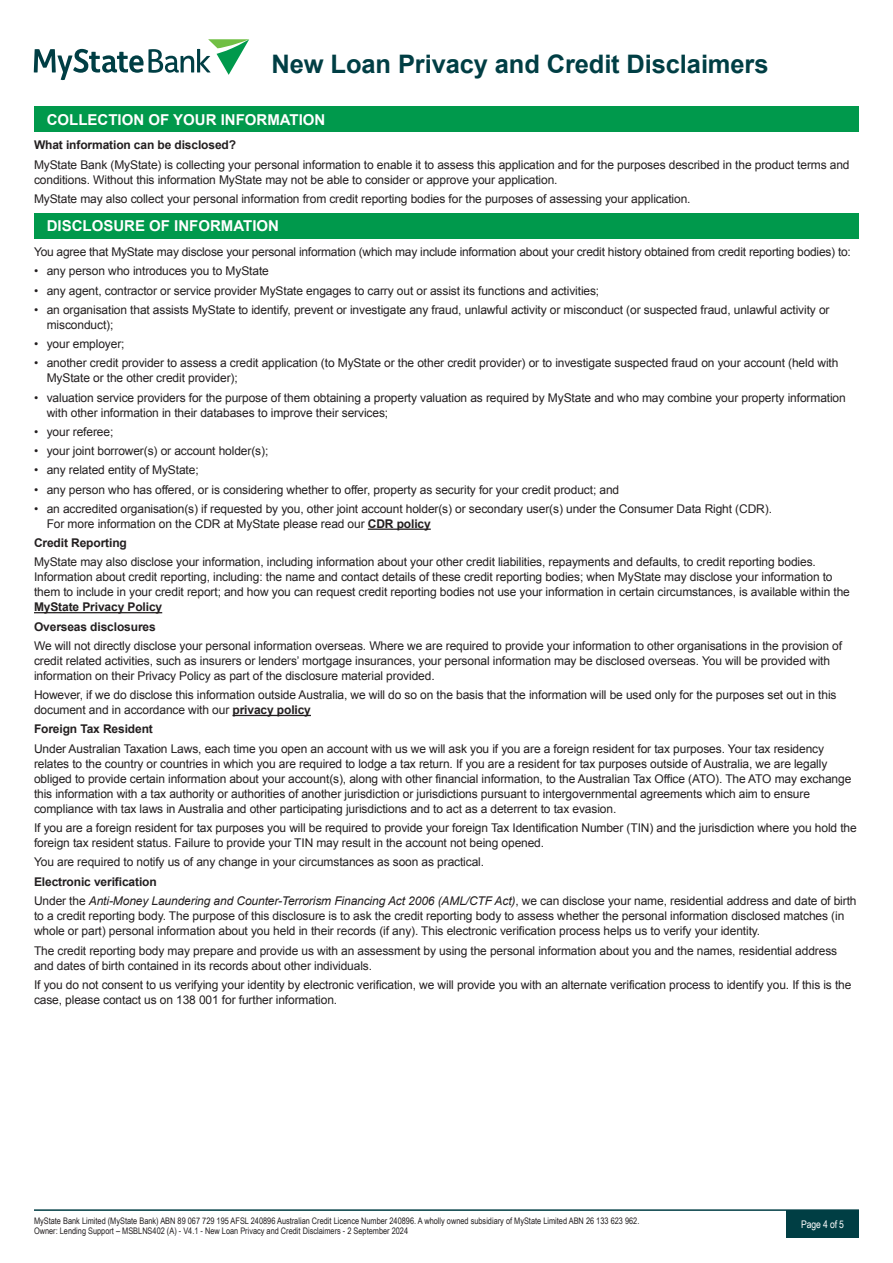
<style>
.page{position:relative;width:893px;height:1263px;background:#fff}
.page>*{position:absolute;margin:0;border:0;box-sizing:border-box;transform-origin:0 0}
.t1{font:700 25.5px "Arial";letter-spacing:-.005em;color:#003e44}
.t2{font:700 15px "Arial";color:#fff}
.Sub_Heading{font:12px/15px "Arial";letter-spacing:-.01em;color:#231f20}
.Sub_Heading-2{font:700 12px "Arial";letter-spacing:-.01em;color:#231f20}
.Bold{font:700 12px "Arial";letter-spacing:-.01em;color:#231f20}
.t3{font:10.5px "Arial Narrow";letter-spacing:-.01em;color:#fff}
.t4{font:9px/10.5px "Arial Narrow";color:#231f20}
.s1{font-weight:700}
.s2{font-style:italic}
</style>
<div class="page">
<svg style="left:34px;top:39px;width:215px;height:41px"></svg>
<hr style="left:34px;top:1209px;width:825px;height:2px;background:#003e44">
<div style="left:786px;top:1210px;width:73px;height:28px;background:#003e44"></div>
<hr style="left:368px;top:528px;width:63px;height:2px;background:#231f20">
<hr style="left:34px;top:612px;width:128px;height:1px;background:#231f20">
<hr style="left:232px;top:715px;width:79px;height:1px;background:#231f20">
<div style="left:34px;top:106px;width:825px;height:26px;background:#00994c"></div>
<div style="left:34px;top:213px;width:825px;height:26px;background:#00994c"></div>
<h1 class="t1" style="left:272px;top:47px;width:498px">New Loan Privacy and Credit Disclaimers</h1>
<p class="t2" style="left:47px;top:109px;width:280px">COLLECTION OF YOUR INFORMATION</p>
<p class="Sub_Heading-2" style="left:34px;top:137px;width:204px">What information can be disclosed?</p>
<p class="Sub_Heading" style="left:34px;top:157px;width:817px">MyState Bank (MyState) is collecting your personal information to enable it to assess this application and for the purposes described in the product terms and conditions. Without this information MyState may not be able to consider or approve your application.</p>
<p class="Sub_Heading" style="left:34px;top:191px;width:658px">MyState may also collect your personal information from credit reporting bodies for the purposes of assessing your application.</p>
<p class="t2" style="left:47px;top:216px;width:234px">DISCLOSURE OF INFORMATION</p>
<p class="Sub_Heading" style="left:34px;top:245px;width:818px">You agree that MyState may disclose your personal information (which may include information about your credit history obtained from credit reporting bodies) to:</p>
<p class="Sub_Heading" style="left:34px;top:264px;width:236px">• any person who introduces you to MyState</p>
<p class="Sub_Heading" style="left:34px;top:283px;width:567px">• any agent, contractor or service provider MyState engages to carry out or assist its functions and activities;</p>
<p class="Sub_Heading" style="left:47px;top:302px;width:784px;text-indent:-13px">• an organisation that assists MyState to identify, prevent or investigate any fraud, unlawful activity or misconduct (or suspected fraud, unlawful activity or misconduct);</p>
<p class="Sub_Heading" style="left:34px;top:337px;width:92px">• your employer;</p>
<p class="Sub_Heading" style="left:47px;top:356px;width:793px;text-indent:-13px">• another credit provider to assess a credit application (to MyState or the other credit provider) or to investigate suspected fraud on your account (held with<br>MyState or the other credit provider);</p>
<p class="Sub_Heading" style="left:47px;top:390px;width:801px;text-indent:-13px">• valuation service providers for the purpose of them obtaining a property valuation as required by MyState and who may combine your property information with other information in their databases to improve their services;</p>
<p class="Sub_Heading" style="left:34px;top:424px;width:81px">• your referee;</p>
<p class="Sub_Heading" style="left:34px;top:444px;width:236px">• your joint borrower(s) or account holder(s);</p>
<p class="Sub_Heading" style="left:34px;top:463px;width:166px">• any related entity of MyState;</p>
<p class="Sub_Heading" style="left:34px;top:482px;width:587px">• any person who has offered, or is considering whether to offer, property as security for your credit product; and</p>
<p class="Sub_Heading" style="left:47px;top:501px;width:727px;text-indent:-13px">• an accredited organisation(s) if requested by you, other joint account holder(s) or secondary user(s) under the Consumer Data Right (CDR).<br>For more information on the CDR at MyState please read our <span class="s1">CDR policy</span></p>
<p class="Bold" style="left:34px;top:535px;width:94px">Credit Reporting</p>
<p class="Sub_Heading" style="left:34px;top:555px;width:817px">MyState may also disclose your information, including information about your other credit liabilities, repayments and defaults, to credit reporting bodies.<br>Information about credit reporting, including: the name and contact details of these credit reporting bodies; when MyState may disclose your information to them to include in your credit report; and how you can request credit reporting bodies not use your information in certain circumstances, is available within the <span class="s1">MyState Privacy Policy</span></p>
<p class="Bold" style="left:34px;top:618px;width:123px">Overseas disclosures</p>
<p class="Sub_Heading" style="left:34px;top:638px;width:809px">We will not directly disclose your personal information overseas. Where we are required to provide your information to other organisations in the provision of credit related activities, such as insurers or lenders’ mortgage insurances, your personal information may be disclosed overseas. You will be provided with information on their Privacy Policy as part of the disclosure material provided.</p>
<p class="Sub_Heading" style="left:34px;top:688px;width:804px">However, if we do disclose this information outside Australia, we will do so on the basis that the information will be used only for the purposes set out in this document and in accordance with our <span class="s1">privacy policy</span></p>
<p class="Bold" style="left:34px;top:721px;width:120px">Foreign Tax Resident</p>
<p class="Sub_Heading" style="left:34px;top:741px;width:819px">Under Australian Taxation Laws, each time you open an account with us we will ask you if you are a foreign resident for tax purposes. Your tax residency relates to the country or countries in which you are required to lodge a tax return. If you are a resident for tax purposes outside of Australia, we are legally obliged to provide certain information about your account(s), along with other financial information, to the Australian Tax Office (ATO). The ATO may exchange this information with a tax authority or authorities of another jurisdiction or jurisdictions pursuant to intergovernmental agreements which aim to ensure compliance with tax laws in Australia and other participating jurisdictions and to act as a deterrent to tax evasion.</p>
<p class="Sub_Heading" style="left:34px;top:820px;width:824px">If you are a foreign resident for tax purposes you will be required to provide your foreign Tax Identification Number (TIN) and the jurisdiction where you hold the foreign tax resident status. Failure to provide your TIN may result in the account not being opened.</p>
<p class="Sub_Heading" style="left:34px;top:855px;width:452px">You are required to notify us of any change in your circumstances as soon as practical.</p>
<p class="Sub_Heading-2" style="left:34px;top:874px;width:124px">Electronic verification</p>
<p class="Sub_Heading" style="left:34px;top:894px;width:824px">Under the <span class="s2">Anti-Money Laundering and Counter-Terrorism Financing Act 2006 (AML/CTF Act)</span>, we can disclose your name, residential address and date of birth to a credit reporting body. The purpose of this disclosure is to ask the credit reporting body to assess whether the personal information disclosed matches (in whole or part) personal information about you held in their records (if any). This electronic verification process helps us to verify your identity.</p>
<p class="Sub_Heading" style="left:34px;top:943px;width:805px">The credit reporting body may prepare and provide us with an assessment by using the personal information about you and the names, residential address and dates of birth contained in its records about other individuals.</p>
<p class="Sub_Heading" style="left:34px;top:977px;width:819px">If you do not consent to us verifying your identity by electronic verification, we will provide you with an alternate verification process to identify you. If this is the case, please contact us on 138 001 for further information.</p>
<p class="t4" style="left:34px;top:1215px;width:607px">MyState Bank Limited (MyState Bank) ABN 89 067 729 195 AFSL 240896 Australian Credit Licence Number 240896. A wholly owned subsidiary of MyState Limited ABN 26 133 623 962.<br>Owner: Lending Support – MSBLNS402 (A) - V4.1 - New Loan Privacy and Credit Disclaimers - 2 September 2024</p>
<p class="t3" style="left:801px;top:1217px;width:44px">Page 4 of 5</p>
</div>
